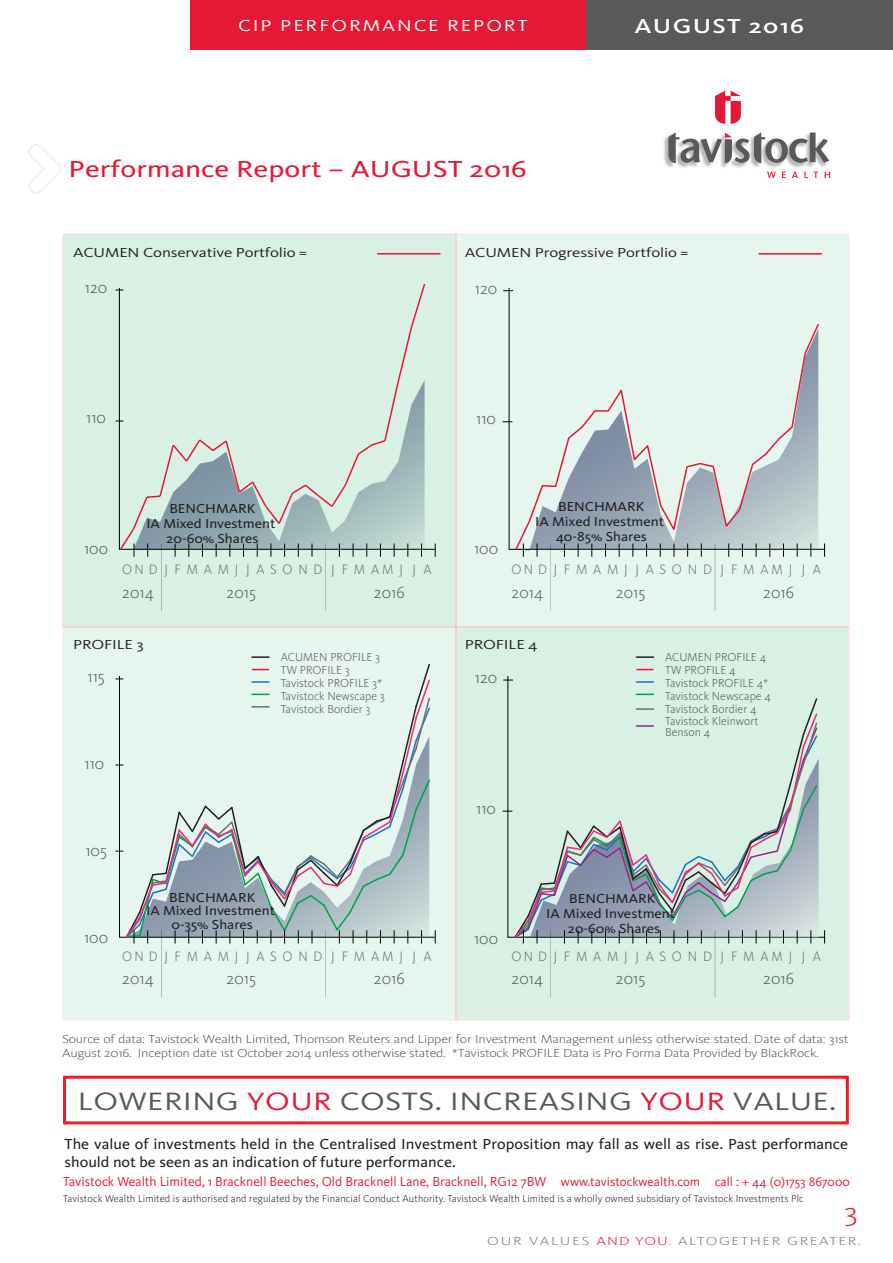
<style>
.page{position:relative;width:893px;height:1263px;background:#fff}
.page>*{position:absolute;margin:0;border:0;box-sizing:border-box;transform-origin:0 0}
.t1{font:300 27px "Kievit OT";color:#ed1c24;scale:1.25 1}
.t2{font:26.1px "Kievit OT";letter-spacing:.01em;color:#59595c;scale:1.25 1}
.t3{font:24px "Kievit OT";color:#e51836;scale:1.25 1}
.t4{font:500 21px "Kievit OT";letter-spacing:.05em;color:#fff;scale:1.25 1}
.t5{font:300 16.8px "Kievit OT";color:#58595b}
.t6{font:16.5px "Kievit OT";letter-spacing:.095em;color:#fff;scale:1.25 1}
.t7{font:15px/18.1px "Kievit OT";color:#231f20;scale:1.07 1}
.t8{font:300 14.1px "Kievit OT";color:#6d6e71;scale:.95 1}
.t9{font:13.5px/15px "Kievit OT";color:#231f20;text-align:center;scale:1.1 1}
.t10{font:13.5px "Kievit OT";color:#e51836}
.t11{font:13.5px "Kievit OT";letter-spacing:-.01em;color:#231f20;scale:1.25 1}
.t12{font:300 12.15px "Kievit OT";letter-spacing:.1em;color:#74787a;scale:1.29 1}
.t13{font:300 12px/13.5px "Kievit OT";letter-spacing:-.015em;color:#59595c;scale:1.18 1}
.t14{font:300 12px/25.8px "Kievit OT";color:#58595b}
.t15{font:300 10.5px "Kievit OT";letter-spacing:.01em;color:#231f20}
.s1{color:#e51836}
.s2{font-size:13.05px}
</style>
<div class="page">
<div style="left:455px;top:626px;width:394px;height:394px;background:#d9f0e4"></div>
<div style="left:62px;top:626px;width:395px;height:394px;background:#e6f5ed"></div>
<div style="left:455px;top:233px;width:394px;height:395px;background:#e6f5ed"></div>
<div style="left:62px;top:233px;width:395px;height:395px;background:#d9f0e4"></div>
<div style="left:439px;top:0;width:453px;height:49px;background:#59595c"></div>
<div style="left:191px;top:0;width:395px;height:49px;background:#e51836"></div>
<svg style="left:715px;top:91px;width:26px;height:33px"></svg>
<img style="left:663px;top:136px;width:167px;height:32px">
<svg style="left:668px;top:132px;width:161px;height:31px"></svg>
<svg style="left:767px;top:172px;width:9px;height:6px"></svg>
<svg style="left:782px;top:172px;width:4px;height:6px"></svg>
<svg style="left:792px;top:172px;width:6px;height:6px"></svg>
<svg style="left:804px;top:172px;width:14px;height:6px"></svg>
<svg style="left:825px;top:172px;width:5px;height:6px"></svg>
<svg style="left:508px;top:288px;width:316px;height:262px"></svg>
<hr style="left:377px;top:253px;width:63px;height:2px;background:#e51836">
<hr style="left:759px;top:253px;width:63px;height:2px;background:#e51836">
<svg style="left:636px;top:656px;width:17px;height:2px"></svg>
<svg style="left:636px;top:669px;width:17px;height:1px"></svg>
<svg style="left:636px;top:681px;width:17px;height:2px"></svg>
<svg style="left:28px;top:144px;width:33px;height:50px"></svg>
<div style="left:63px;top:1076px;width:786px;height:48px;border:3px solid #ed1c24"></div>
<svg style="left:514px;top:322px;width:306px;height:229px"></svg>
<svg style="left:435px;top:543px;width:1px;height:14px"></svg>
<hr style="left:161px;top:543px;width:1px;height:68px;background:#000">
<hr style="left:325px;top:543px;width:1px;height:68px;background:#000">
<svg style="left:116px;top:283px;width:310px;height:274px"></svg>
<svg style="left:537px;top:543px;width:1px;height:14px"></svg>
<svg style="left:564px;top:543px;width:1px;height:14px"></svg>
<svg style="left:578px;top:543px;width:1px;height:14px"></svg>
<svg style="left:592px;top:543px;width:1px;height:14px"></svg>
<svg style="left:605px;top:543px;width:1px;height:14px"></svg>
<svg style="left:619px;top:543px;width:1px;height:14px"></svg>
<svg style="left:633px;top:543px;width:1px;height:14px"></svg>
<svg style="left:646px;top:543px;width:1px;height:14px"></svg>
<svg style="left:660px;top:543px;width:1px;height:14px"></svg>
<svg style="left:674px;top:543px;width:1px;height:14px"></svg>
<svg style="left:687px;top:543px;width:1px;height:14px"></svg>
<svg style="left:701px;top:543px;width:1px;height:14px"></svg>
<svg style="left:728px;top:543px;width:1px;height:14px"></svg>
<svg style="left:824px;top:543px;width:1px;height:14px"></svg>
<svg style="left:742px;top:543px;width:1px;height:14px"></svg>
<svg style="left:756px;top:543px;width:1px;height:14px"></svg>
<svg style="left:811px;top:543px;width:1px;height:14px"></svg>
<svg style="left:797px;top:543px;width:1px;height:14px"></svg>
<svg style="left:783px;top:543px;width:1px;height:14px"></svg>
<svg style="left:523px;top:543px;width:1px;height:14px"></svg>
<hr style="left:551px;top:543px;width:1px;height:68px;background:#000">
<hr style="left:715px;top:543px;width:1px;height:68px;background:#000">
<svg style="left:769px;top:543px;width:1px;height:14px"></svg>
<hr style="left:161px;top:930px;width:1px;height:67px;background:#000">
<hr style="left:325px;top:930px;width:1px;height:67px;background:#000">
<svg style="left:116px;top:656px;width:320px;height:287px"></svg>
<svg style="left:824px;top:930px;width:1px;height:13px"></svg>
<hr style="left:551px;top:930px;width:1px;height:67px;background:#000">
<hr style="left:715px;top:930px;width:1px;height:67px;background:#000">
<svg style="left:503px;top:694px;width:315px;height:249px"></svg>
<h3 class="t6" style="left:238px;top:16px;width:233px">CIP PERFORMANCE REPORT</h3>
<h3 class="t3" style="left:69px;top:155px;width:368px">Performance Report – AUGUST 2016</h3>
<h3 class="t4" style="left:634px;top:13px;width:137px">AUGUST 2016</h3>
<p class="t11" style="left:73px;top:245px;width:189px">ACUMEN Conservative Portfolio =</p>
<p class="t11" style="left:465px;top:245px;width:180px">ACUMEN Progressive Portfolio =</p>
<h3 class="t5" style="left:85px;top:278px;width:24px">120</h3>
<h3 class="t5" style="left:475px;top:278px;width:24px">120</h3>
<h3 class="t5" style="left:86px;top:408px;width:21px">110</h3>
<h3 class="t5" style="left:84px;top:538px;width:25px">100</h3>
<p class="t9" style="left:146px;top:501px;width:119px">BENCHMARK<br>IA Mixed Investment<br>20-60% Shares</p>
<p class="t8" style="left:122px;top:561px;width:327px">O N D J F M A M J J A S O N D J F M A M J J A</p>
<h3 class="t5" style="left:122px;top:582px;width:33px">2014</h3>
<h3 class="t5" style="left:227px;top:582px;width:31px">2015</h3>
<h3 class="t5" style="left:374px;top:582px;width:32px">2016</h3>
<h3 class="t5" style="left:476px;top:408px;width:21px">110</h3>
<h3 class="t5" style="left:474px;top:538px;width:25px">100</h3>
<p class="t9" style="left:535px;top:499px;width:119px">BENCHMARK<br>IA Mixed Investment<br>40-85% Shares</p>
<p class="t8" style="left:512px;top:561px;width:327px">O N D J F M A M J J A S O N D J F M A M J J A</p>
<h3 class="t5" style="left:512px;top:582px;width:33px">2014</h3>
<h3 class="t5" style="left:616px;top:582px;width:31px">2015</h3>
<h3 class="t5" style="left:763px;top:582px;width:32px">2016</h3>
<p class="t11" style="left:73px;top:637px;width:58px">PROFILE 3</p>
<p class="t11" style="left:465px;top:637px;width:60px">PROFILE 4</p>
<p class="t14" style="left:281px;top:644px;width:103px">ACUMEN PROFILE 3<br>Tavistock PROFILE 3*<br>Tavistock Bordier 3</p>
<p class="t14" style="left:281px;top:657px;width:70px">TW PROFILE 3</p>
<h3 class="t5" style="left:88px;top:667px;width:19px">115</h3>
<h3 class="t5" style="left:475px;top:668px;width:24px">120</h3>
<p class="t14" style="left:281px;top:682px;width:106px">Tavistock Newscape 3</p>
<h3 class="t5" style="left:85px;top:753px;width:21px">110</h3>
<p class="t14" style="left:665px;top:644px;width:105px">ACUMEN PROFILE 4<br>Tavistock PROFILE 4*</p>
<p class="t14" style="left:665px;top:716px;width:95px;line-height:10.5px">Tavistock Kleinwort<br>Benson 4</p>
<p class="t14" style="left:665px;top:657px;width:72px">TW PROFILE 4</p>
<p class="t14" style="left:665px;top:682px;width:107px">Tavistock Newscape 4</p>
<p class="t14" style="left:665px;top:695px;width:93px">Tavistock Bordier 4</p>
<h3 class="t5" style="left:85px;top:840px;width:23px">105</h3>
<h3 class="t5" style="left:84px;top:927px;width:25px">100</h3>
<p class="t9" style="left:146px;top:890px;width:119px;line-height:13.5px">BENCHMARK<br>IA Mixed Investment<br>0-35% Shares</p>
<h3 class="t5" style="left:476px;top:798px;width:21px">110</h3>
<h3 class="t5" style="left:474px;top:928px;width:25px">100</h3>
<p class="t9" style="left:546px;top:891px;width:119px">BENCHMARK<br>IA Mixed Investment<br>20-60% Shares</p>
<p class="t8" style="left:122px;top:947px;width:327px">O N D J F M A M J J A S O N D J F M A M J J A</p>
<h3 class="t5" style="left:122px;top:968px;width:33px">2014</h3>
<h3 class="t5" style="left:227px;top:968px;width:31px">2015</h3>
<h3 class="t5" style="left:374px;top:968px;width:32px">2016</h3>
<p class="t8" style="left:512px;top:947px;width:327px">O N D J F M A M J J A S O N D J F M A M J J A</p>
<h3 class="t5" style="left:512px;top:968px;width:33px">2014</h3>
<h3 class="t5" style="left:616px;top:968px;width:31px">2015</h3>
<h3 class="t5" style="left:763px;top:968px;width:32px">2016</h3>
<p class="t13" style="left:62px;top:1032px;width:668px">Source of data: Tavistock Wealth Limited, Thomson Reuters and Lipper for Investment Management unless otherwise stated. Date of data: 31st<br>August 2016. Inception date 1st October 2014 unless otherwise stated. *Tavistock PROFILE Data is Pro Forma Data Provided by BlackRock.</p>
<h2 class="t2" style="left:78px;top:1085px;width:608px">LOWERING <span class="s1">YOUR</span> COSTS. INCREASING <span class="s1">YOUR</span> VALUE.</h2>
<p class="t7" style="left:65px;top:1135px;width:734px">The value of investments held in the Centralised Investment Proposition may fall as well as rise. Past performance should not be seen as an indication of future performance.</p>
<p class="t10" style="left:63px;top:1173px;width:788px">Tavistock Wealth Limited, 1 Bracknell Beeches, Old Bracknell Lane, Bracknell, RG12 7BW <span class="s2">www.tavistockwealth.com call : + 44 (0)1753 867000</span></p>
<p class="t15" style="left:63px;top:1192px;width:742px">Tavistock Wealth Limited is authorised and regulated by the Financial Conduct Authority. Tavistock Wealth Limited is a wholly owned subsidiary of Tavistock Investments Plc</p>
<h1 class="t1" style="left:844px;top:1195px;width:13px">3</h1>
<p class="t12" style="left:487px;top:1233px;width:291px">OUR VALUES <span class="s1">AND YOU</span>. ALTOGETHER GREATER.</p>
</div>
